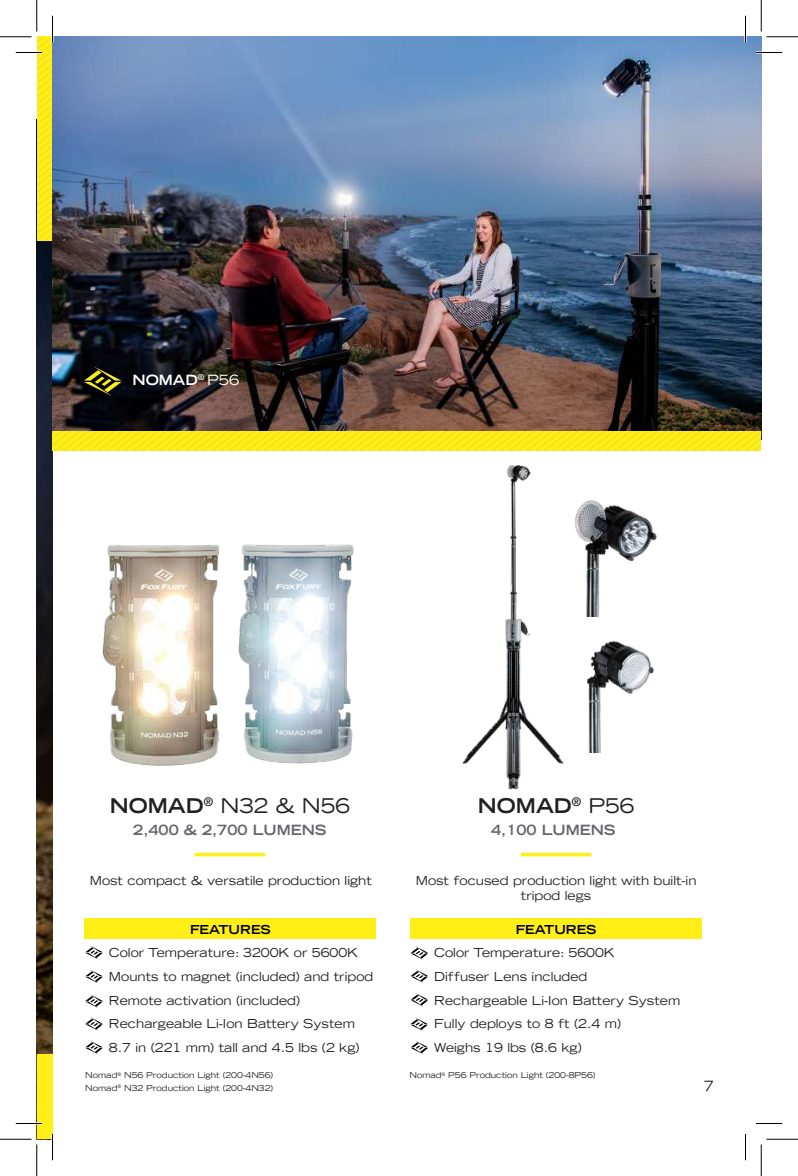
<style>
.page{position:relative;width:798px;height:1176px;background:#fff}
.page>*{position:absolute;margin:0;border:0;box-sizing:border-box;transform-origin:0 0}
.t1{font:expanded 20.12px "Trade Gothic LH";color:#231f20}
.t2{font:700 expanded 20.12px "Trade Gothic LH";color:#231f20}
.t3{font:700 expanded 14px "Trade Gothic LH";color:#64656a}
.t4{font:700 expanded 14px "Trade Gothic LH";color:#fff}
.t5{font:expanded 14px "Trade Gothic LH";color:#231f20}
.t6{font:expanded 12.25px/23.6px "Trade Gothic LH";color:#231f20}
.t7{font:700 expanded 12.25px "Trade Gothic LH";color:#000001}
.t8{font:expanded 8.05px/12.2px "Trade Gothic LH";color:#231f20}
.s1{font-weight:400}
.s2{font-weight:700}
</style>
<div class="page">
<img style="left:37px;top:241px;width:15px;height:814px">
<div style="left:37px;top:37px;width:15px;height:204px;background:#fded16"></div>
<div style="left:37px;top:1055px;width:15px;height:84px;background:#ffef16"></div>
<img style="left:52px;top:37px;width:709px;height:394px">
<hr style="left:195px;top:853px;width:70px;height:3px;background:#ffef16">
<hr style="left:521px;top:853px;width:70px;height:3px;background:#ffef16">
<svg style="left:84px;top:366px;width:38px;height:30px"></svg>
<div style="left:84px;top:919px;width:291px;height:20px;background:#ffef16"></div>
<svg style="left:85px;top:946px;width:18px;height:13px"></svg>
<svg style="left:85px;top:970px;width:18px;height:13px"></svg>
<svg style="left:85px;top:994px;width:18px;height:14px"></svg>
<svg style="left:85px;top:1017px;width:18px;height:14px"></svg>
<div style="left:411px;top:919px;width:291px;height:20px;background:#ffef16"></div>
<svg style="left:411px;top:946px;width:17px;height:14px"></svg>
<svg style="left:411px;top:969px;width:17px;height:14px"></svg>
<svg style="left:411px;top:993px;width:17px;height:14px"></svg>
<svg style="left:410px;top:1017px;width:18px;height:14px"></svg>
<div style="left:52px;top:432px;width:709px;height:19px;background:#ffef16"></div>
<div style="left:52px;top:431px;width:709px;height:19px;background:#fded16"></div>
<img style="left:102px;top:544px;width:118px;height:222px">
<img style="left:238px;top:544px;width:116px;height:220px">
<svg style="left:85px;top:1041px;width:18px;height:14px"></svg>
<img style="left:462px;top:465px;width:102px;height:325px">
<img style="left:575px;top:501px;width:82px;height:115px">
<img style="left:587px;top:640px;width:67px;height:112px">
<svg style="left:411px;top:1041px;width:17px;height:14px"></svg>
<hr style="left:16px;top:51px;width:26px;height:3px;background:#fff">
<hr style="left:756px;top:51px;width:26px;height:3px;background:#fff">
<hr style="left:16px;top:1122px;width:26px;height:3px;background:#fff">
<hr style="left:51px;top:16px;width:3px;height:26px;background:#fff">
<hr style="left:51px;top:1134px;width:3px;height:26px;background:#fff">
<hr style="left:744px;top:16px;width:3px;height:26px;background:#fff">
<svg style="left:16px;top:52px;width:26px;height:1px"></svg>
<svg style="left:756px;top:52px;width:26px;height:1px"></svg>
<svg style="left:16px;top:1123px;width:26px;height:1px"></svg>
<svg style="left:756px;top:1123px;width:26px;height:1px"></svg>
<svg style="left:52px;top:16px;width:1px;height:26px"></svg>
<svg style="left:52px;top:1134px;width:1px;height:26px"></svg>
<svg style="left:745px;top:16px;width:1px;height:26px"></svg>
<svg style="left:745px;top:1134px;width:1px;height:26px"></svg>
<hr style="left:0;top:36px;width:32px;height:1px;background:#000">
<hr style="left:766px;top:36px;width:32px;height:1px;background:#000">
<hr style="left:0;top:1139px;width:32px;height:1px;background:#000">
<hr style="left:766px;top:1139px;width:32px;height:1px;background:#000">
<hr style="left:36px;top:0;width:1px;height:32px;background:#000">
<hr style="left:36px;top:1144px;width:1px;height:32px;background:#000">
<hr style="left:761px;top:0;width:1px;height:32px;background:#000">
<hr style="left:761px;top:1144px;width:1px;height:32px;background:#000">
<p class="t4" style="left:133px;top:371px;width:108px">NOMAD<sup>®</sup> <span class="s1">P56</span></p>
<h1 class="t1" style="left:110px;top:793px;width:242px"><span class="s2">NOMAD</span><sup>®</sup> N32 &amp; N56</h1>
<h1 class="t2" style="left:478px;top:793px;width:158px">NOMAD<sup>®</sup> <span class="s1">P56</span></h1>
<p class="t3" style="left:133px;top:821px;width:195px">2,400 &amp; 2,700 LUMENS</p>
<p class="t3" style="left:491px;top:821px;width:126px">4,100 LUMENS</p>
<p class="t6" style="left:90px;top:868px;width:284px">Most compact &amp; versatile production light</p>
<p class="t6" style="left:416px;top:872px;width:282px;line-height:15.8px;text-align:center">Most focused production light with built-in tripod legs</p>
<p class="t7" style="left:190px;top:921px;width:82px">FEATURES</p>
<p class="t6" style="left:109px;top:941px;width:266px">Color Temperature: 3200K or 5600K Mounts to magnet (included) and tripod Remote activation (included)<br>Rechargeable Li-Ion Battery System 8.7 in (221 mm) tall and 4.5 lbs (2 kg)</p>
<p class="t7" style="left:516px;top:921px;width:82px">FEATURES</p>
<p class="t6" style="left:434px;top:941px;width:248px">Color Temperature: 5600K<br>Diffuser Lens included<br>Rechargeable Li-Ion Battery System<br>Fully deploys to 8 ft (2.4 m)<br>Weighs 19 lbs (8.6 kg)</p>
<p class="t8" style="left:85px;top:1069px;width:189px">Nomad<sup>®</sup> N56 Production Light (200-4N56)<br>Nomad<sup>®</sup> N32 Production Light (200-4N32)</p>
<p class="t8" style="left:409px;top:1069px;width:188px">Nomad<sup>®</sup> P56 Production Light (200-8P56)</p>
<p class="t5" style="left:704px;top:1077px;width:12px">7</p>
</div>
